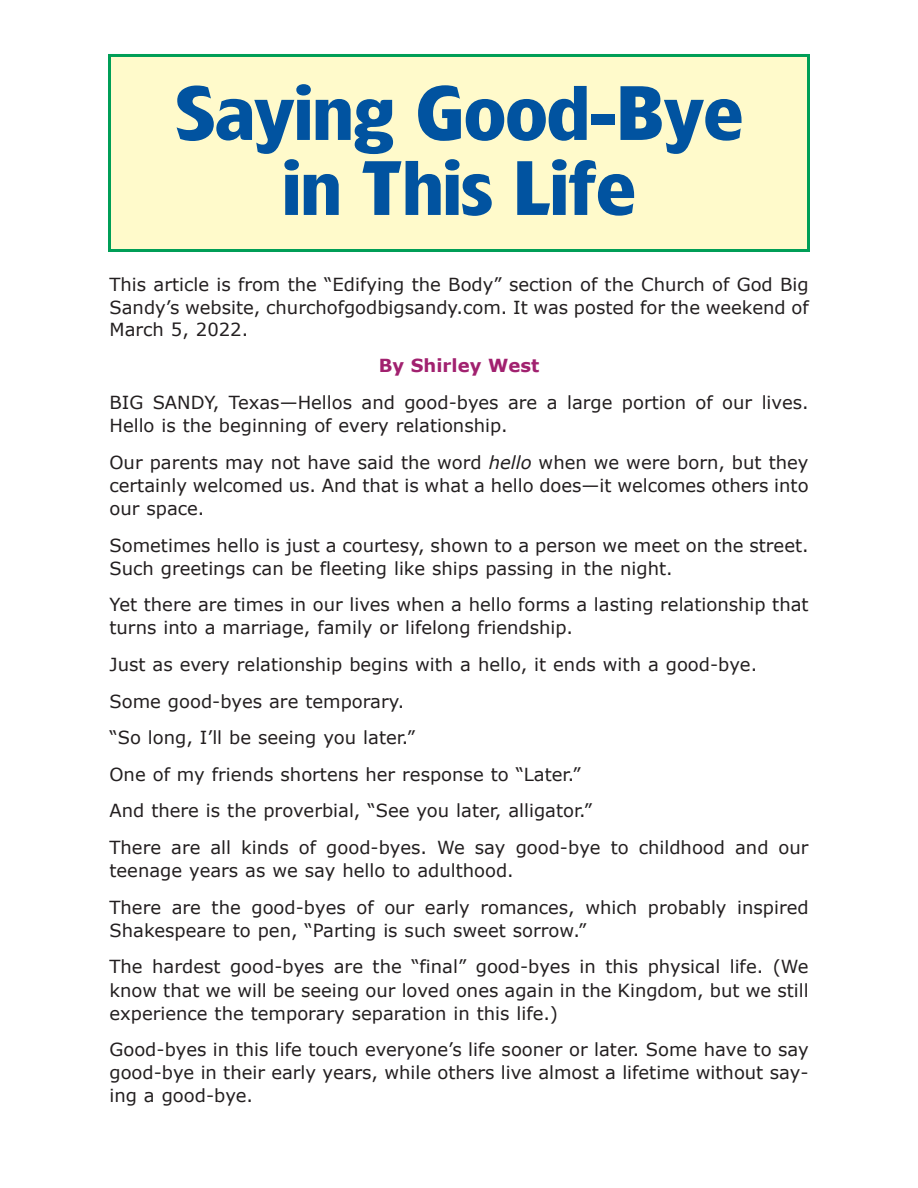
<style>
.page{position:relative;width:918px;height:1188px;background:#fff}
.page>*{position:absolute;margin:0;border:0;box-sizing:border-box;transform-origin:0 0}
.t1{font:700 72px/75px "Forever";color:#0153a0;text-align:center;scale:1.05 1}
.t2{font:18px/23.1px "Verdana";color:#231f20}
.t3{font:700 18px "Verdana";color:#a1216f}
.s1{font-style:italic}
</style>
<div class="page">
<div style="left:110px;top:55px;width:698px;height:195px;background:#fffacb"></div>
<div style="left:108px;top:54px;width:702px;height:198px;border:3px solid #009e57"></div>
<h1 class="t1" style="left:175px;top:84px;width:542px">Saying Good-Bye in This Life</h1>
<p class="t2" style="left:110px;top:273px;width:701px;line-height:22.2px;text-align:justify">This article is from the “Edifying the Body” section of the Church of God Big Sandy’s website, churchofgodbigsandy.com. It was posted for the weekend of March 5, 2022.</p>
<p class="t3" style="left:379px;top:354px;width:162px">By Shirley West</p>
<p class="t2" style="left:110px;top:390px;width:701px">BIG SANDY, Texas—Hellos and good-byes are a large portion of our lives.<br>Hello is the beginning of every relationship.</p>
<p class="t2" style="left:110px;top:450px;width:701px;text-align:justify">Our parents may not have said the word <span class="s1">hello</span> when we were born, but they certainly welcomed us. And that is what a hello does—it welcomes others into our space.</p>
<p class="t2" style="left:110px;top:533px;width:701px">Sometimes hello is just a courtesy, shown to a person we meet on the street.<br>Such greetings can be fleeting like ships passing in the night.</p>
<p class="t2" style="left:110px;top:593px;width:701px">Yet there are times in our lives when a hello forms a lasting relationship that turns into a marriage, family or lifelong friendship.</p>
<p class="t2" style="left:110px;top:646px;width:701px;line-height:36.6px">Just as every relationship begins with a hello, it ends with a good-bye.<br>Some good-byes are temporary.<br>“So long, I’ll be seeing you later.”<br>One of my friends shortens her response to “Later.”<br>And there is the proverbial, “See you later, alligator.”<br>There are all kinds of good-byes. We say good-bye to childhood and our</p>
<p class="t2" style="left:110px;top:852px;width:701px;line-height:36.6px">teenage years as we say hello to adulthood.<br>There are the good-byes of our early romances, which probably inspired</p>
<p class="t2" style="left:110px;top:911px;width:701px;line-height:36.6px">Shakespeare to pen, “Parting is such sweet sorrow.”<br>The hardest good-byes are the “final” good-byes in this physical life. (We</p>
<p class="t2" style="left:110px;top:978px;width:701px">know that we will be seeing our loved ones again in the Kingdom, but we still experience the temporary separation in this life.)</p>
<p class="t2" style="left:110px;top:1038px;width:701px;text-align:justify">Good-byes in this life touch everyone’s life sooner or later. Some have to say good-bye in their early years, while others live almost a lifetime without say&shy;ing a good-bye.</p>
</div>
